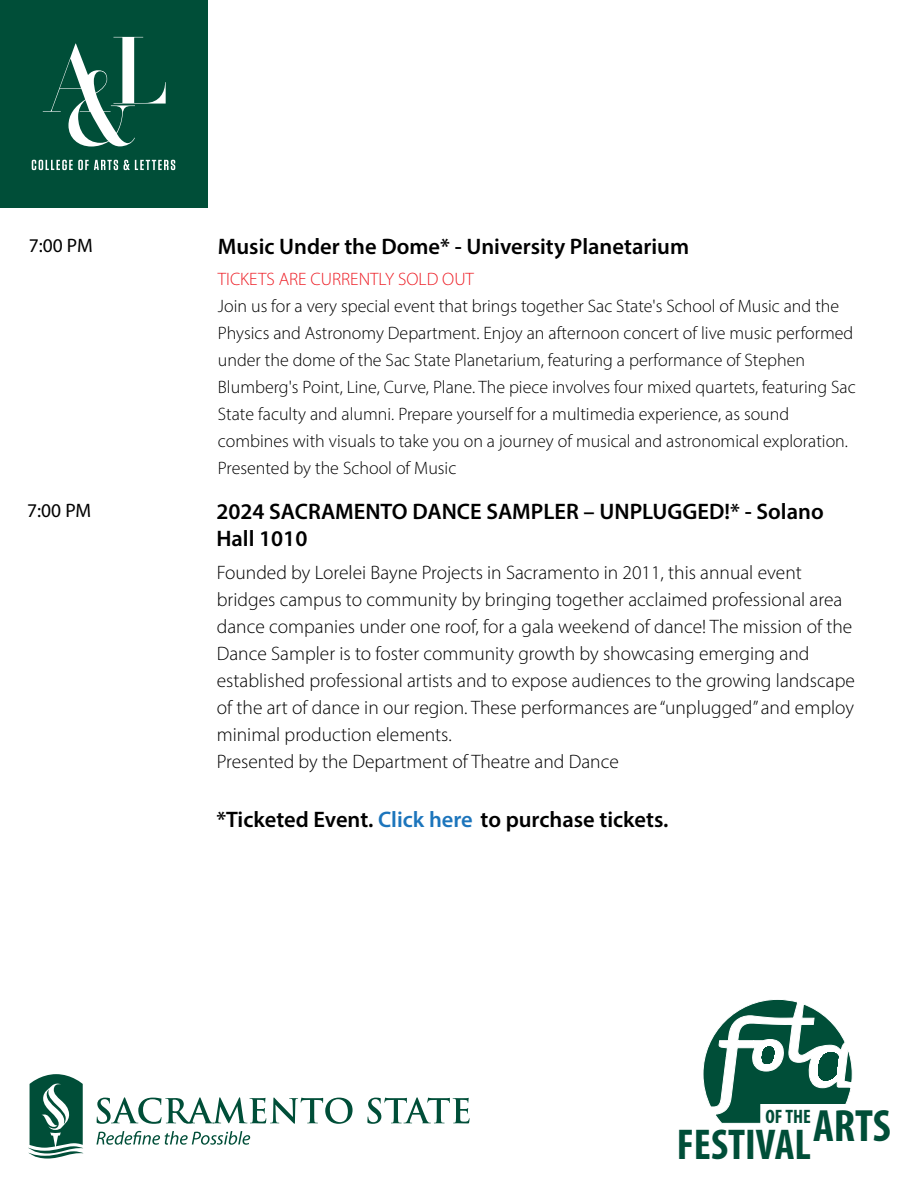
<style>
.page{position:relative;width:918px;height:1188px;background:#fff}
.page>*{position:absolute;margin:0;border:0;box-sizing:border-box;transform-origin:0 0}
.t1{font:700 condensed 43.35px "Myriad Pro";color:#004e38}
.t2{font:600 22.5px/27px "Myriad Pro";color:#000}
.t3{font:300 19.5px/27px "Myriad Pro";color:#000}
.t4{font:19.5px "Myriad Pro";letter-spacing:-.005em;color:#000}
.t5{font:700 condensed 19.5px "Myriad Pro";color:#004e38}
.t6{font:300 18px/27px "Myriad Pro";color:#000}
.t7{font:300 18px "Myriad Pro";color:#ed1c24}
.s1{color:#1c75bc}
</style>
<div class="page">
<svg style="left:97px;top:1097px;width:373px;height:27px"></svg>
<svg style="left:96px;top:1131px;width:154px;height:14px"></svg>
<svg style="left:28px;top:1074px;width:56px;height:85px"></svg>
<div style="left:0;top:0;width:207px;height:207px;background:#004e38"></div>
<svg style="left:32px;top:160px;width:86px;height:10px"></svg>
<svg style="left:124px;top:160px;width:51px;height:10px"></svg>
<svg style="left:43px;top:37px;width:123px;height:110px"></svg>
<svg style="left:703px;top:999px;width:149px;height:125px"></svg>
<p class="t4" style="left:29px;top:234px;width:65px">7:00 PM</p>
<p class="t2" style="left:218px;top:233px;width:473px">Music Under the Dome* - University Planetarium</p>
<p class="t7" style="left:218px;top:268px;width:258px">TICKETS ARE CURRENTLY SOLD OUT</p>
<p class="t6" style="left:218px;top:293px;width:639px">Join us for a very special event that brings together Sac State's School of Music and the Physics and Astronomy Department. Enjoy an afternoon concert of live music performed under the dome of the Sac State Planetarium, featuring a performance of Stephen Blumberg's Point, Line, Curve, Plane. The piece involves four mixed quartets, featuring Sac State faculty and alumni. Prepare yourself for a multimedia experience, as sound combines with visuals to take you on a journey of musical and astronomical exploration.<br>Presented by the School of Music</p>
<p class="t4" style="left:27px;top:498px;width:65px">7:00 PM</p>
<p class="t2" style="left:216px;top:498px;width:609px">2024 SACRAMENTO DANCE SAMPLER – UNPLUGGED!* - Solano<br>Hall 1010</p>
<p class="t3" style="left:217px;top:559px;width:640px">Founded by Lorelei Bayne Projects in Sacramento in 2011, this annual event bridges campus to community by bringing together acclaimed professional area dance companies under one roof, for a gala weekend of dance! The mission of the Dance Sampler is to foster community growth by showcasing emerging and established professional artists and to expose audiences to the growing landscape of the art of dance in our region. These performances are “unplugged” and employ minimal production elements.<br>Presented by the Department of Theatre and Dance</p>
<p class="t2" style="left:216px;top:805px;width:454px">*Ticketed Event. <span class="s1">Click here</span> to purchase tickets.</p>
<p class="t5" style="left:766px;top:1105px;width:47px">OF THE</p>
<h1 class="t1" style="left:677px;top:1118px;width:215px">FESTIVAL<sup>ARTS</sup></h1>
</div>
